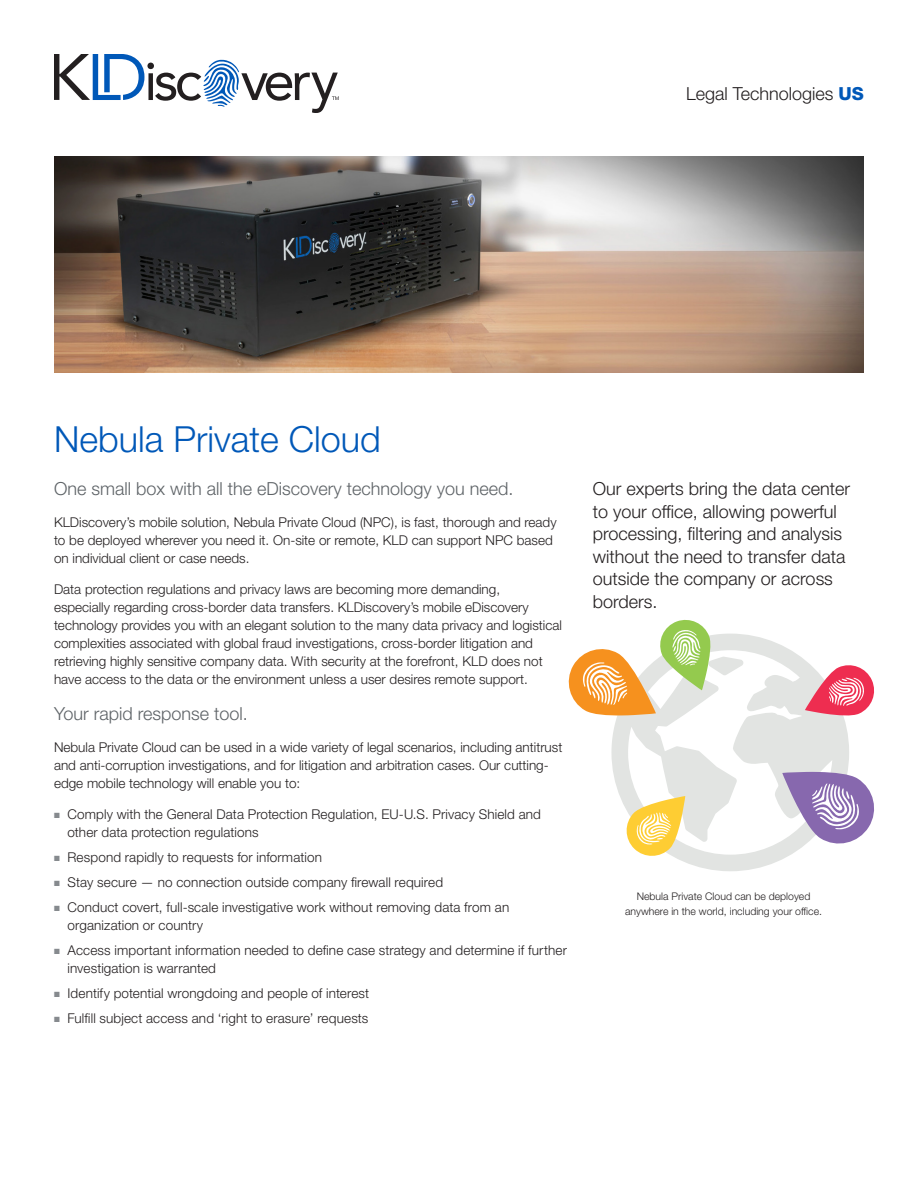
<style>
.page{position:relative;width:918px;height:1188px;background:#fff}
.page>*{position:absolute;margin:0;border:0;box-sizing:border-box;transform-origin:0 0}
.Headline{font:300 36px "Helvetica Neue LT Std";color:#0058b8}
.Feature_Callout{font:300 18px/22.5px "Helvetica Neue LT Std";color:#231f20}
.Subhead_1{font:300 18px "Helvetica Neue LT Std";color:#5e6367}
.Body{font:300 13.5px/18px "Helvetica Neue LT Std";color:#231f20}
.Chart_Footer{font:300 10.5px/15px "Helvetica Neue LT Std";color:#231f20;text-align:center}
.s1{font-weight:800;color:#0058b8}
.s2{color:#868a8e}
</style>
<div class="page">
<svg style="left:54px;top:54px;width:285px;height:59px"></svg>
<img style="left:54px;top:157px;width:810px;height:215px">
<svg style="left:611px;top:634px;width:238px;height:237px"></svg>
<svg style="left:805px;top:662px;width:69px;height:55px"></svg>
<svg style="left:624px;top:796px;width:61px;height:62px"></svg>
<svg style="left:782px;top:772px;width:92px;height:76px"></svg>
<svg style="left:568px;top:619px;width:176px;height:97px"></svg>
<h2 class="Feature_Callout" style="left:686px;top:82px;width:179px">Legal Technologies <span class="s1">US</span></h2>
<p class="Headline" style="left:54px;top:417px;width:328px">Nebula Private Cloud</p>
<p class="Subhead_1" style="left:54px;top:478px;width:461px">One small box with all the eDiscovery technology you need.</p>
<p class="Body" style="left:54px;top:512px;width:504px">KLDiscovery’s mobile solution, Nebula Private Cloud (NPC), is fast, thorough and ready to be deployed wherever you need it. On-site or remote, KLD can support NPC based on individual client or case needs.</p>
<p class="Body" style="left:54px;top:580px;width:509px">Data protection regulations and privacy laws are becoming more demanding,<br>especially regarding cross-border data transfers. KLDiscovery’s mobile eDiscovery technology provides you with an elegant solution to the many data privacy and logistical complexities associated with global fraud investigations, cross-border litigation and retrieving highly sensitive company data. With security at the forefront, KLD does not have access to the data or the environment unless a user desires remote support.</p>
<p class="Subhead_1" style="left:54px;top:703px;width:195px">Your rapid response tool.</p>
<p class="Body" style="left:54px;top:737px;width:510px">Nebula Private Cloud can be used in a wide variety of legal scenarios, including antitrust and anti-corruption investigations, and for litigation and arbitration cases. Our cutting&shy;edge mobile technology will enable you to:</p>
<p class="Body" style="left:68px;top:805px;width:475px;text-indent:-14px"><span class="s2">■</span> Comply with the General Data Protection Regulation, EU-U.S. Privacy Shield and other data protection regulations</p>
<p class="Body" style="left:54px;top:848px;width:269px"><span class="s2">■</span> Respond rapidly to requests for information</p>
<p class="Body" style="left:54px;top:873px;width:391px"><span class="s2">■</span> Stay secure — no connection outside company firewall required</p>
<p class="Body" style="left:68px;top:898px;width:443px;text-indent:-14px"><span class="s2">■</span> Conduct covert, full-scale investigative work without removing data from an organization or country</p>
<p class="Body" style="left:68px;top:941px;width:501px;text-indent:-14px"><span class="s2">■</span> Access important information needed to define case strategy and determine if further investigation is warranted</p>
<p class="Body" style="left:54px;top:984px;width:317px"><span class="s2">■</span> Identify potential wrongdoing and people of interest</p>
<p class="Body" style="left:54px;top:1009px;width:316px"><span class="s2">■</span> Fulfill subject access and ‘right to erasure’ requests</p>
<p class="Feature_Callout" style="left:593px;top:477px;width:259px">Our experts bring the data center to your office, allowing powerful processing, filtering and analysis without the need to transfer data outside the company or across borders.</p>
<p class="Chart_Footer" style="left:625px;top:888px;width:199px">Nebula Private Cloud can be deployed anywhere in the world, including your office.</p>
</div>
